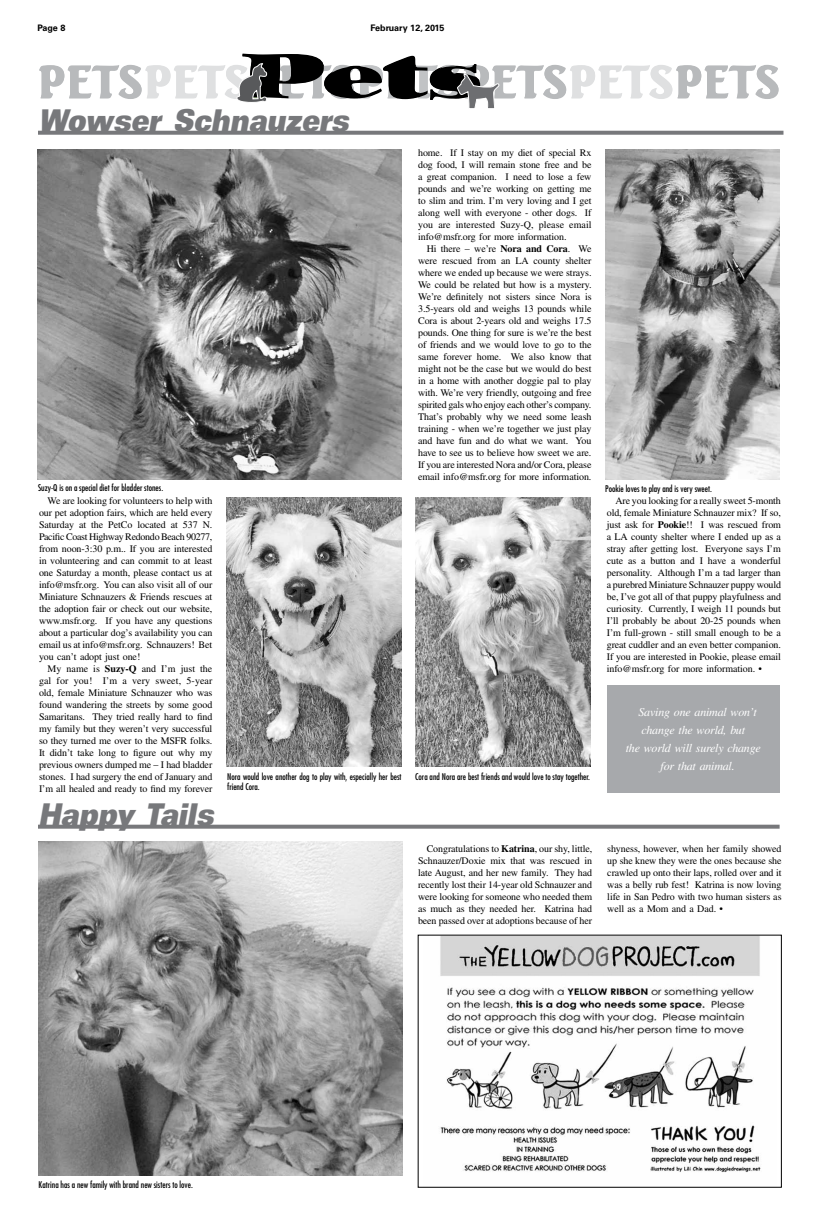
<style>
.page{position:relative;width:819px;height:1224px;background:#fff}
.page>*{position:absolute;margin:0;border:0;box-sizing:border-box;transform-origin:0 0}
.t1{font:italic 30px "Univers LT Std X Black Ex";color:#77787b;scale:.7 1}
.t2{font:italic 12px "Times LT Std";letter-spacing:-.02em;color:#fff}
.t3{font:10px/12px "Times LT Std";letter-spacing:-.01em;color:#000;text-align:justify}
.t4{font:condensed 9px/9.5px "Futura Std";color:#000}
.t5{font:700 9px "Univers LT Std";color:#000}
.s1{font-weight:700}
</style>
<div class="page">
<svg style="left:39px;top:54px;width:739px;height:55px"></svg>
<svg style="left:38px;top:131px;width:745px;height:4px;background:#808184"></svg>
<img style="left:440px;top:937px;width:321px;height:236px">
<div style="left:418px;top:935px;width:364px;height:253px;border:1px solid #000"></div>
<img style="left:38px;top:841px;width:365px;height:334px">
<img style="left:227px;top:497px;width:175px;height:270px">
<svg style="left:38px;top:825px;width:742px;height:4px;background:#818285"></svg>
<img style="left:38px;top:150px;width:364px;height:329px">
<img style="left:416px;top:497px;width:174px;height:270px">
<img style="left:605px;top:150px;width:175px;height:329px">
<div style="left:607px;top:685px;width:173px;height:108px;background:#a7a9ac"></div>
<p class="t5" style="left:37px;top:23px;width:29px">Page 8</p>
<p class="t5" style="left:370px;top:23px;width:76px">February 12, 2015</p>
<h1 class="t1" style="left:38px;top:102px;width:455px">Wowser Schnauzers</h1>
<p class="t4" style="left:38px;top:483px;width:127px">Suzy-Q is on a special diet for bladder stones.</p>
<p class="t3" style="left:39px;top:495px;width:175px;text-indent:9px">We are looking for volunteers to help with our pet adoption fairs, which are held every Saturday at the PetCo located at 537 N.<br>Pacific Coast Highway Redondo Beach 90277, from noon-3:30 p.m.. If you are interested in volunteering and can commit to at least one Saturday a month, please contact us at info@msfr.org. You can also visit all of our Miniature Schnauzers &amp; Friends rescues at the adoption fair or check out our website, www.msfr.org. If you have any questions about a particular dog’s availability you can email us at info@msfr.org. Schnauzers! Bet you can’t adopt just one!</p>
<p class="t3" style="left:39px;top:663px;width:175px;text-indent:9px">My name is <span class="s1">Suzy-Q</span> and I’m just the gal for you! I’m a very sweet, 5-year old, female Miniature Schnauzer who was found wandering the streets by some good Samaritans. They tried really hard to find my family but they weren’t very successful so they turned me over to the MSFR folks.<br>It didn’t take long to figure out why my previous owners dumped me – I had bladder stones. I had surgery the end of January and I’m all healed and ready to find my forever</p>
<h1 class="t1" style="left:38px;top:796px;width:262px">Happy Tails</h1>
<p class="t4" style="left:227px;top:772px;width:176px">Nora would love another dog to play with, especially her best friend Cora.</p>
<p class="t3" style="left:418px;top:147px;width:175px">home. If I stay on my diet of special Rx dog food, I will remain stone free and be a great companion. I need to lose a few pounds and we’re working on getting me to slim and trim. I’m very loving and I get along well with everyone - other dogs. If you are interested Suzy-Q, please email info@msfr.org for more information.</p>
<p class="t3" style="left:418px;top:243px;width:175px;text-indent:9px">Hi there – we’re <span class="s1">Nora and Cora</span>. We were rescued from an LA county shelter where we ended up because we were strays.<br>We could be related but how is a mystery.<br>We’re definitely not sisters since Nora is 3.5-years old and weighs 13 pounds while Cora is about 2-years old and weighs 17.5 pounds. One thing for sure is we’re the best of friends and we would love to go to the same forever home. We also know that might not be the case but we would do best in a home with another doggie pal to play with. We’re very friendly, outgoing and free spirited gals who enjoy each other’s company.<br>That’s probably why we need some leash training - when we’re together we just play and have fun and do what we want. You have to see us to believe how sweet we are.<br>If you are interested Nora and/or Cora, please email info@msfr.org for more information.</p>
<p class="t4" style="left:415px;top:772px;width:176px">Cora and Nora are best friends and would love to stay together.</p>
<p class="t4" style="left:605px;top:484px;width:108px">Pookie loves to play and is very sweet.</p>
<p class="t3" style="left:607px;top:494px;width:176px;text-indent:9px">Are you looking for a really sweet 5-month old, female Miniature Schnauzer mix? If so, just ask for <span class="s1">Pookie</span>!! I was rescued from a LA county shelter where I ended up as a stray after getting lost. Everyone says I’m cute as a button and I have a wonderful personality. Although I’m a tad larger than a purebred Miniature Schnauzer puppy would be, I’ve got all of that puppy playfulness and curiosity. Currently, I weigh 11 pounds but I’ll probably be about 20-25 pounds when I’m full-grown - still small enough to be a great cuddler and an even better companion.<br>If you are interested in Pookie, please email info@msfr.org for more information. •</p>
<p class="t2" style="left:639px;top:705px;width:120px">Saving one animal won’t</p>
<p class="t2" style="left:642px;top:723px;width:105px">change the world, but</p>
<p class="t2" style="left:626px;top:741px;width:136px">the world will surely change</p>
<p class="t2" style="left:661px;top:759px;width:76px">for that animal.</p>
<p class="t3" style="left:418px;top:842px;width:176px;text-indent:9px">Congratulations to <span class="s1">Katrina</span>, our shy, little, Schnauzer/Doxie mix that was rescued in late August, and her new family. They had recently lost their 14-year old Schnauzer and were looking for someone who needed them as much as they needed her. Katrina had been passed over at adoptions because of her</p>
<p class="t3" style="left:607px;top:842px;width:176px">shyness, however, when her family showed up she knew they were the ones because she crawled up onto their laps, rolled over and it was a belly rub fest! Katrina is now loving life in San Pedro with two human sisters as well as a Mom and a Dad. •</p>
<p class="t4" style="left:39px;top:1180px;width:156px">Katrina has a new family with brand new sisters to love.</p>
</div>
